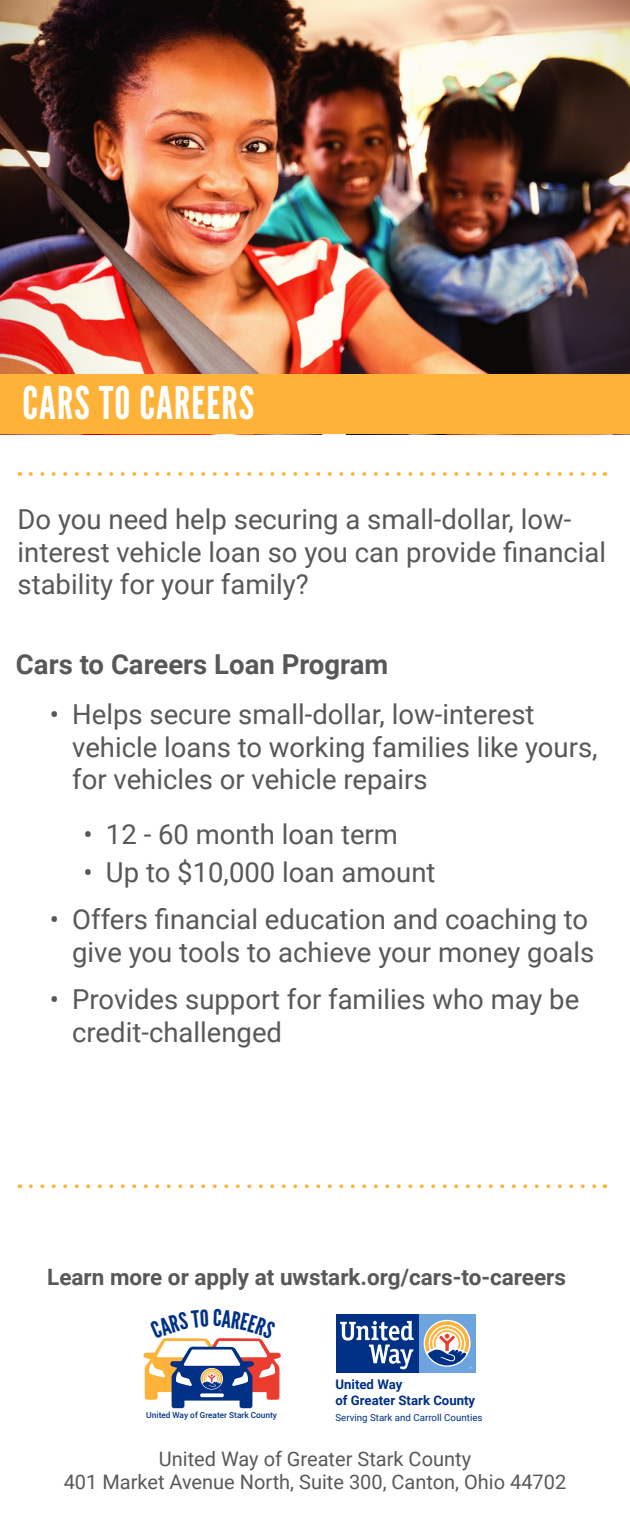
<style>
.page{position:relative;width:630px;height:1530px;background:#fff}
.page>*{position:absolute;margin:0;border:0;box-sizing:border-box;transform-origin:0 0}
.t1{font:45px "League Gothic";letter-spacing:.025em;color:#fff}
.t2{font:27.5px/32.5px "Roboto";color:#57585a}
.t3{font:700 27.5px "Roboto";color:#57585a}
.t4{font:700 22.5px "Roboto";color:#57585a}
.t5{font:20px "Roboto";color:#57585a}
.t6{font:700 13.25px/15.8px "Roboto";color:#003186}
.t7{font:9.75px "Roboto";color:#003186}
.t8{font:500 8.25px "Roboto";color:#003186}
</style>
<div class="page">
<img style="left:0;top:0;width:630px;height:374px">
<div style="left:419px;top:1314px;width:57px;height:59px;background:#6ea4dd"></div>
<div style="left:336px;top:1314px;width:83px;height:59px;background:#003186"></div>
<svg style="left:340px;top:1321px;width:74px;height:48px"></svg>
<svg style="left:425px;top:1321px;width:46px;height:48px"></svg>
<svg style="left:31px;top:472px;width:574px;height:4px"></svg>
<svg style="left:31px;top:1184px;width:574px;height:4px"></svg>
<div style="left:0;top:374px;width:630px;height:60px;background:#ffb238"></div>
<svg style="left:143px;top:1338px;width:138px;height:70px"></svg>
<p class="t1" style="left:22px;top:376px;width:233px">CARS TO CAREERS</p>
<p class="t2" style="left:18px;top:502px;width:590px">Do you need help securing a small-dollar, low&shy;interest vehicle loan so you can provide financial stability for your family?</p>
<p class="t3" style="left:16px;top:645px;width:374px">Cars to Careers Loan Program</p>
<p class="t2" style="left:72px;top:697px;width:527px;text-indent:-22px">• Helps secure small-dollar, low-interest vehicle loans to working families like yours, for vehicles or vehicle repairs</p>
<p class="t2" style="left:83px;top:817px;width:316px">• 12 - 60 month loan term</p>
<p class="t2" style="left:83px;top:855px;width:354px">• Up to $10,000 loan amount</p>
<p class="t2" style="left:50px;top:902px;width:546px;text-align:right">• Offers financial education and coaching to give you tools to achieve your money goals</p>
<p class="t2" style="left:72px;top:982px;width:509px;text-indent:-22px">• Provides support for families who may be credit-challenged</p>
<p class="t4" style="left:47px;top:1261px;width:520px">Learn more or apply at uwstark.org/cars-to-careers</p>
<p class="t8" style="left:146px;top:1410px;width:132px">United Way of Greater Stark County</p>
<p class="t6" style="left:335px;top:1376px;width:141px">United Way<br>of Greater Stark County</p>
<p class="t7" style="left:335px;top:1410px;width:149px">Serving Stark and Carroll Counties</p>
<p class="t5" style="left:159px;top:1445px;width:314px">United Way of Greater Stark County</p>
<p class="t5" style="left:64px;top:1467px;width:504px">401 Market Avenue North, Suite 300, Canton, Ohio 44702</p>
</div>
